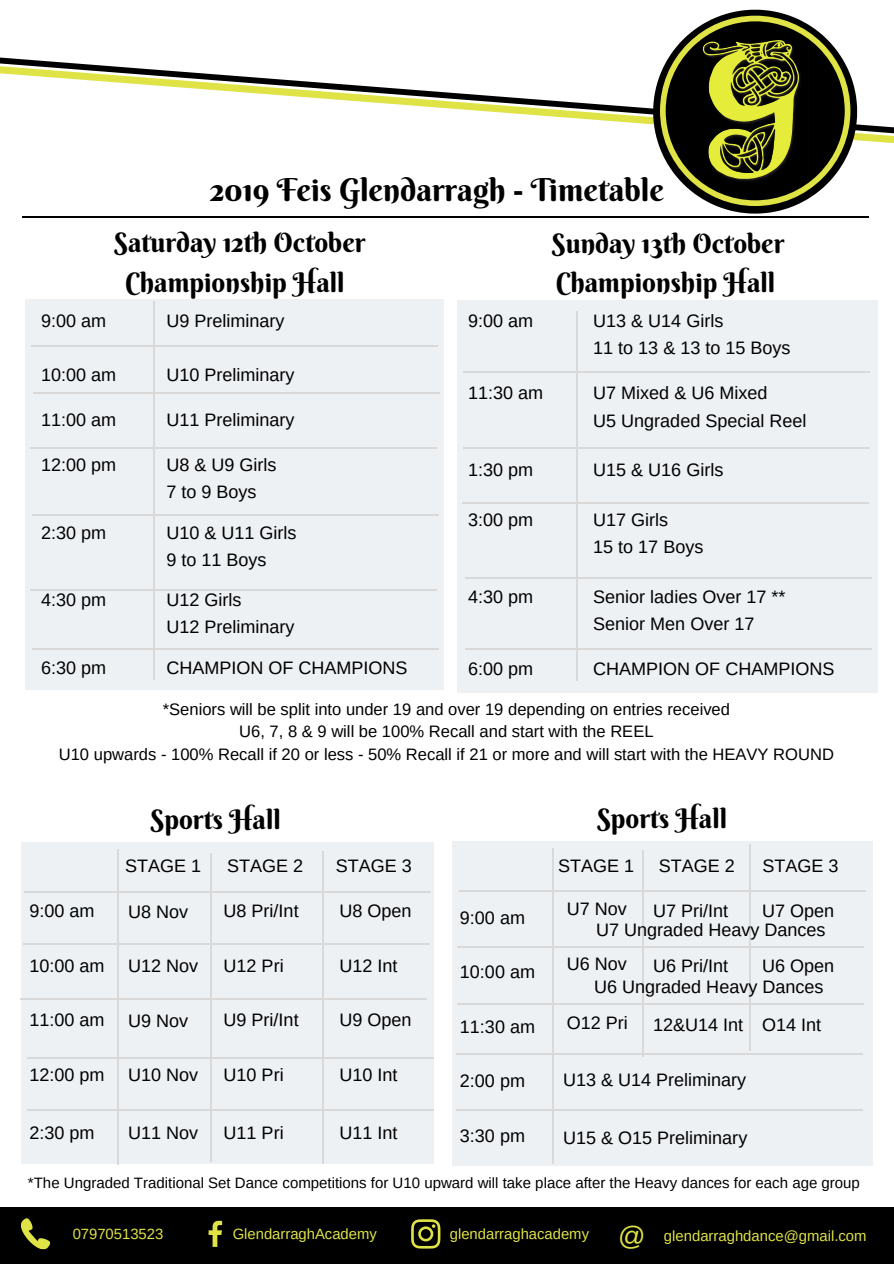
<style>
.page{position:relative;width:894px;height:1264px;background:#fff}
.page>*{position:absolute;margin:0;border:0;box-sizing:border-box;transform-origin:0 0}
.t1{font:31.5px "Berkshire Swash";color:#000}
.t2{font:27px "Berkshire Swash";color:#000}
.t3{font:18px/27.3px "Arimo";color:#000}
.t4{font:16.5px/22.6px "Arimo";color:#000;text-align:center}
.t5{font:15px "Arimo";color:#000}
.t6{font:14.85px "Arimo";color:#dfe345}
.s1{font-size:27px}
</style>
<div class="page">
<div style="left:0;top:1207px;width:893px;height:56px;background:#000"></div>
<svg style="left:208px;top:1220px;width:15px;height:27px"></svg>
<svg style="left:411px;top:1219px;width:29px;height:29px"></svg>
<svg style="left:21px;top:1218px;width:30px;height:31px"></svg>
<svg style="left:0;top:57px;width:893px;height:86px"></svg>
<svg style="left:653px;top:10px;width:203px;height:203px"></svg>
<hr style="left:22px;top:216px;width:846px;height:1px;background:#000">
<div style="left:25px;top:299px;width:418px;height:391px;background:#eef1f4"></div>
<hr style="left:154px;top:301px;width:1px;height:379px;background:#d9d9d9">
<hr style="left:33px;top:393px;width:406px;height:1px;background:#d9d9d9">
<hr style="left:30px;top:447px;width:407px;height:1px;background:#d9d9d9">
<hr style="left:32px;top:515px;width:406px;height:1px;background:#d9d9d9">
<hr style="left:32px;top:346px;width:406px;height:1px;background:#d9d9d9">
<hr style="left:30px;top:589px;width:407px;height:1px;background:#d9d9d9">
<div style="left:457px;top:300px;width:420px;height:392px;background:#eef1f4"></div>
<hr style="left:576px;top:312px;width:1px;height:369px;background:#d9d9d9">
<hr style="left:462px;top:502px;width:406px;height:1px;background:#d9d9d9">
<hr style="left:464px;top:578px;width:407px;height:1px;background:#d9d9d9">
<hr style="left:463px;top:372px;width:407px;height:1px;background:#d9d9d9">
<hr style="left:32px;top:648px;width:406px;height:2px;background:#d9d9d9">
<hr style="left:464px;top:648px;width:407px;height:2px;background:#d9d9d9">
<div style="left:22px;top:842px;width:412px;height:321px;background:#eef1f4"></div>
<hr style="left:117px;top:849px;width:2px;height:316px;background:#d9d9d9">
<hr style="left:23px;top:943px;width:407px;height:1px;background:#d9d9d9">
<hr style="left:20px;top:998px;width:407px;height:1px;background:#d9d9d9">
<hr style="left:27px;top:1057px;width:407px;height:2px;background:#d9d9d9">
<hr style="left:24px;top:891px;width:406px;height:1px;background:#d9d9d9">
<hr style="left:27px;top:1109px;width:407px;height:1px;background:#d9d9d9">
<hr style="left:210px;top:853px;width:2px;height:308px;background:#d9d9d9">
<hr style="left:322px;top:851px;width:2px;height:312px;background:#d9d9d9">
<div style="left:452px;top:841px;width:420px;height:324px;background:#eef1f4"></div>
<hr style="left:552px;top:848px;width:1px;height:315px;background:#d9d9d9">
<hr style="left:457px;top:946px;width:406px;height:1px;background:#d9d9d9">
<hr style="left:457px;top:1003px;width:407px;height:2px;background:#d9d9d9">
<hr style="left:455px;top:1053px;width:407px;height:1px;background:#d9d9d9">
<hr style="left:458px;top:889px;width:407px;height:2px;background:#d9d9d9">
<hr style="left:455px;top:1109px;width:407px;height:1px;background:#d9d9d9">
<hr style="left:642px;top:850px;width:1px;height:207px;background:#d9d9d9">
<hr style="left:749px;top:844px;width:2px;height:206px;background:#d9d9d9">
<hr style="left:463px;top:447px;width:407px;height:1px;background:#d9d9d9">
<h1 class="t1" style="left:210px;top:170px;width:455px">2019 Feis Glendarragh - Timetable</h1>
<h2 class="t2" style="left:114px;top:226px;width:253px">Saturday 12th October</h2>
<h2 class="t2" style="left:551px;top:227px;width:234px">Sunday 13th October</h2>
<h2 class="t2" style="left:125px;top:266px;width:221px">Championship Hall</h2>
<h2 class="t2" style="left:555px;top:266px;width:221px">Championship Hall</h2>
<p class="t3" style="left:41px;top:307px;width:67px">9:00 am</p>
<p class="t3" style="left:166px;top:307px;width:120px">U9 Preliminary</p>
<p class="t3" style="left:41px;top:361px;width:77px">10:00 am</p>
<p class="t3" style="left:166px;top:361px;width:130px">U10 Preliminary</p>
<p class="t3" style="left:41px;top:406px;width:77px">11:00 am</p>
<p class="t3" style="left:166px;top:406px;width:130px">U11 Preliminary</p>
<p class="t3" style="left:41px;top:451px;width:77px">12:00 pm</p>
<p class="t3" style="left:166px;top:451px;width:112px">U8 &amp; U9 Girls<br>7 to 9 Boys</p>
<p class="t3" style="left:41px;top:519px;width:67px">2:30 pm</p>
<p class="t3" style="left:166px;top:519px;width:132px">U10 &amp; U11 Girls<br>9 to 11 Boys</p>
<p class="t3" style="left:41px;top:586px;width:67px">4:30 pm</p>
<p class="t3" style="left:166px;top:586px;width:130px">U12 Girls<br>U12 Preliminary</p>
<p class="t3" style="left:41px;top:653px;width:67px">6:30 pm</p>
<p class="t3" style="left:166px;top:653px;width:243px">CHAMPION OF CHAMPIONS</p>
<p class="t3" style="left:468px;top:307px;width:67px">9:00 am</p>
<p class="t3" style="left:593px;top:307px;width:199px">U13 &amp; U14 Girls<br>11 to 13 &amp; 13 to 15 Boys</p>
<p class="t3" style="left:468px;top:379px;width:77px">11:30 am</p>
<p class="t3" style="left:593px;top:379px;width:215px">U7 Mixed &amp; U6 Mixed<br>U5 Ungraded Special Reel</p>
<p class="t3" style="left:468px;top:456px;width:67px">1:30 pm</p>
<p class="t3" style="left:593px;top:456px;width:132px">U15 &amp; U16 Girls</p>
<p class="t3" style="left:468px;top:506px;width:67px">3:00 pm</p>
<p class="t3" style="left:593px;top:506px;width:112px">U17 Girls<br>15 to 17 Boys</p>
<p class="t3" style="left:468px;top:583px;width:67px">4:30 pm</p>
<p class="t3" style="left:593px;top:583px;width:194px">Senior ladies Over 17 **<br>Senior Men Over 17</p>
<p class="t3" style="left:468px;top:655px;width:67px">6:00 pm</p>
<p class="t3" style="left:593px;top:655px;width:243px">CHAMPION OF CHAMPIONS</p>
<p class="t4" style="left:59px;top:697px;width:776px">*Seniors will be split into under 19 and over 19 depending on entries received<br>U6, 7, 8 &amp; 9 will be 100% Recall and start with the REEL<br>U10 upwards - 100% Recall if 20 or less - 50% Recall if 21 or more and will start with the HEAVY ROUND</p>
<h2 class="t2" style="left:150px;top:802px;width:132px">Sports Hall</h2>
<h2 class="t2" style="left:597px;top:801px;width:132px">Sports Hall</h2>
<p class="t3" style="left:125px;top:852px;width:77px">STAGE 1</p>
<p class="t3" style="left:227px;top:852px;width:77px">STAGE 2</p>
<p class="t3" style="left:335px;top:852px;width:77px">STAGE 3</p>
<p class="t3" style="left:558px;top:852px;width:77px">STAGE 1</p>
<p class="t3" style="left:658px;top:852px;width:77px">STAGE 2</p>
<p class="t3" style="left:762px;top:852px;width:77px">STAGE 3</p>
<p class="t3" style="left:29px;top:897px;width:67px">9:00 am</p>
<p class="t3" style="left:29px;top:951px;width:77px">10:00 am</p>
<p class="t3" style="left:128px;top:898px;width:62px">U8 Nov</p>
<p class="t3" style="left:128px;top:952px;width:72px">U12 Nov</p>
<p class="t3" style="left:223px;top:897px;width:77px">U8 Pri/Int</p>
<p class="t3" style="left:223px;top:951px;width:62px">U12 Pri</p>
<p class="t3" style="left:339px;top:897px;width:74px">U8 Open</p>
<p class="t3" style="left:339px;top:951px;width:60px">U12 Int</p>
<p class="t3" style="left:460px;top:903px;width:67px">9:00 am</p>
<p class="t3" style="left:460px;top:958px;width:77px">10:00 am</p>
<p class="t3" style="left:566px;top:895px;width:62px">U7 Nov</p>
<p class="t3" style="left:653px;top:897px;width:77px">U7 Pri/Int</p>
<p class="t3" style="left:761px;top:897px;width:74px">U7 Open</p>
<p class="t3" style="left:761px;top:951px;width:74px">U6 Open</p>
<p class="t3" style="left:596px;top:916px;width:231px">U7 Ungraded Heavy Dances</p>
<p class="t3" style="left:566px;top:949px;width:62px">U6 Nov</p>
<p class="t3" style="left:653px;top:951px;width:77px">U6 Pri/Int</p>
<p class="t3" style="left:594px;top:973px;width:231px">U6 Ungraded Heavy Dances</p>
<p class="t3" style="left:29px;top:1006px;width:77px">11:00 am</p>
<p class="t3" style="left:29px;top:1060px;width:77px">12:00 pm</p>
<p class="t3" style="left:128px;top:1006px;width:62px">U9 Nov</p>
<p class="t3" style="left:128px;top:1061px;width:72px">U10 Nov</p>
<p class="t3" style="left:223px;top:1006px;width:77px">U9 Pri/Int</p>
<p class="t3" style="left:223px;top:1060px;width:62px">U10 Pri</p>
<p class="t3" style="left:339px;top:1006px;width:74px">U9 Open</p>
<p class="t3" style="left:339px;top:1060px;width:60px">U10 Int</p>
<p class="t3" style="left:29px;top:1118px;width:67px">2:30 pm</p>
<p class="t3" style="left:128px;top:1119px;width:72px">U11 Nov</p>
<p class="t3" style="left:223px;top:1118px;width:62px">U11 Pri</p>
<p class="t3" style="left:339px;top:1118px;width:60px">U11 Int</p>
<p class="t3" style="left:460px;top:1012px;width:77px">11:30 am</p>
<p class="t3" style="left:460px;top:1067px;width:67px">2:00 pm</p>
<p class="t3" style="left:460px;top:1121px;width:67px">3:30 pm</p>
<p class="t3" style="left:566px;top:1009px;width:63px">O12 Pri</p>
<p class="t3" style="left:653px;top:1010px;width:92px">12&amp;U14 Int</p>
<p class="t3" style="left:761px;top:1010px;width:61px">O14 Int</p>
<p class="t3" style="left:563px;top:1066px;width:185px">U13 &amp; U14 Preliminary</p>
<p class="t3" style="left:563px;top:1124px;width:186px">U15 &amp; O15 Preliminary</p>
<p class="t5" style="left:28px;top:1174px;width:833px">*The Ungraded Traditional Set Dance competitions for U10 upward will take place after the Heavy dances for each age group</p>
<p class="t6" style="left:73px;top:1225px;width:92px">07970513523</p>
<p class="t6" style="left:233px;top:1225px;width:146px">GlendarraghAcademy</p>
<p class="t6" style="left:449px;top:1227px;width:418px">glendarraghacademy <span class="s1">@</span> glendarraghdance@gmail.com</p>
</div>
